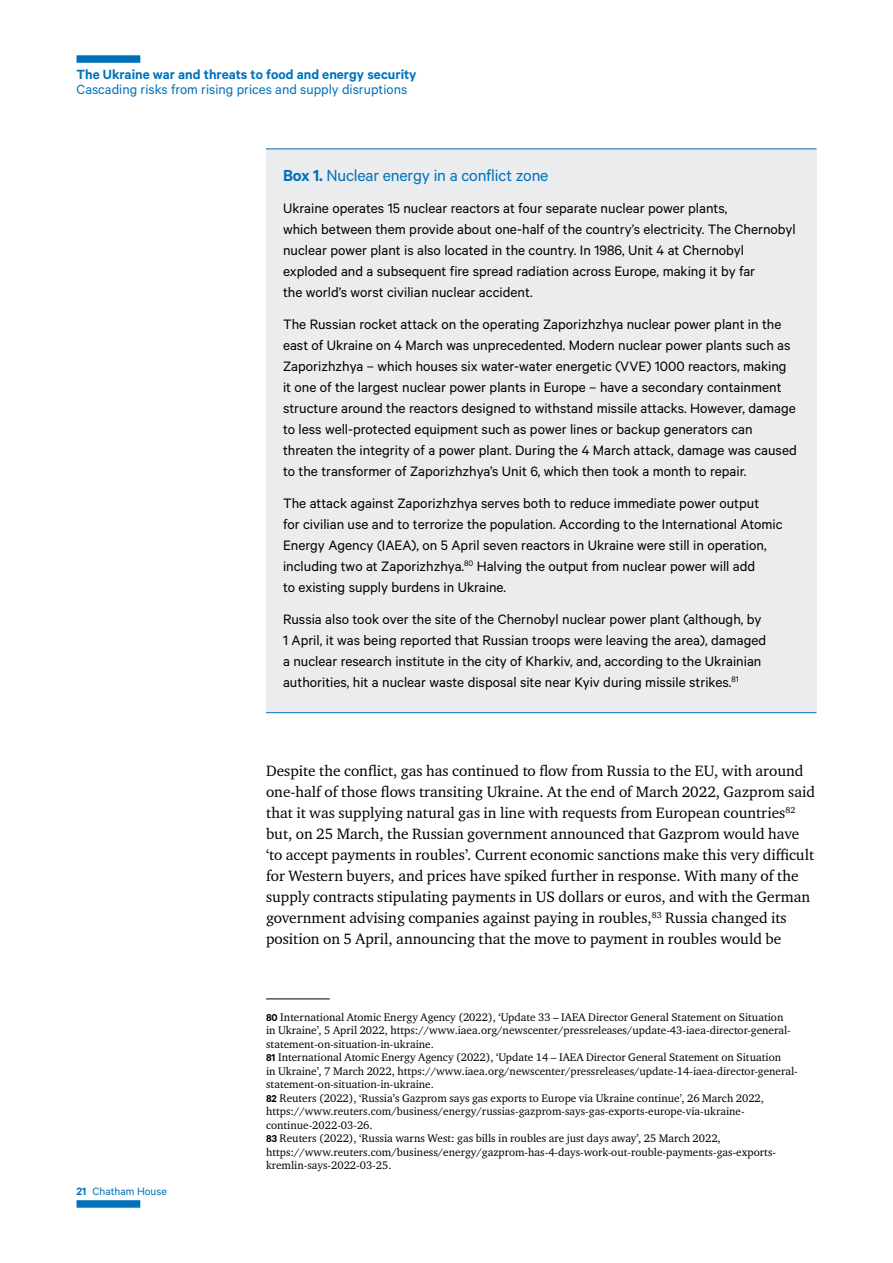
<style>
.page{position:relative;width:893px;height:1263px;background:#fff}
.page>*{position:absolute;margin:0;border:0;box-sizing:border-box;transform-origin:0 0}
.t1{font:18px "Calibre";letter-spacing:-.01em;color:#0072bc}
.t2{font:15.3px/21px "Calibre";color:#000}
.t3{font:15.3px/21px "Charter ITC Pro";color:#000}
.t4{font:15px "Calibre";color:#0072bc}
.t5{font:600 15px "Calibre";color:#0072bc}
.t6{font:12px "Calibre";color:#0072bc}
.t7{font:11.25px/13.5px "Charter ITC Pro";color:#000}
.s1{font-weight:600}
.s2{font-family:"Calibre";font-weight:600}
</style>
<div class="page">
<div style="left:77px;top:55px;width:63px;height:8px;background:#0072bc"></div>
<div style="left:77px;top:1200px;width:63px;height:8px;background:#0072bc"></div>
<div style="left:266px;top:148px;width:550px;height:52px;background:#eaecee"></div>
<hr style="left:266px;top:148px;width:550px;height:1px;background:#0072bc">
<div style="left:266px;top:189px;width:550px;height:127px;background:#eaecee"></div>
<div style="left:266px;top:305px;width:550px;height:190px;background:#eaecee"></div>
<div style="left:266px;top:484px;width:550px;height:127px;background:#eaecee"></div>
<div style="left:266px;top:599px;width:550px;height:114px;background:#eaecee"></div>
<hr style="left:266px;top:712px;width:550px;height:1px;background:#0072bc">
<hr style="left:266px;top:999px;width:64px;height:1px;background:#000">
<p class="t5" style="left:77px;top:65px;width:341px">The Ukraine war and threats to food and energy security</p>
<p class="t4" style="left:77px;top:81px;width:332px">Cascading risks from rising prices and supply disruptions</p>
<p class="t1" style="left:283px;top:165px;width:267px"><span class="s1">Box 1.</span> Nuclear energy in a conflict zone</p>
<p class="t2" style="left:283px;top:197px;width:514px">Ukraine operates 15 nuclear reactors at four separate nuclear power plants,<br>which between them provide about one-half of the country’s electricity. The Chernobyl nuclear power plant is also located in the country. In 1986, Unit 4 at Chernobyl exploded and a subsequent fire spread radiation across Europe, making it by far<br>the world’s worst civilian nuclear accident.</p>
<p class="t2" style="left:283px;top:313px;width:515px">The Russian rocket attack on the operating Zaporizhzhya nuclear power plant in the east of Ukraine on 4 March was unprecedented. Modern nuclear power plants such as Zaporizhzhya – which houses six water-water energetic (VVE) 1000 reactors, making it one of the largest nuclear power plants in Europe – have a secondary containment structure around the reactors designed to withstand missile attacks. However, damage to less well-protected equipment such as power lines or backup generators can threaten the integrity of a power plant. During the 4 March attack, damage was caused to the transformer of Zaporizhzhya’s Unit 6, which then took a month to repair.</p>
<p class="t2" style="left:283px;top:492px;width:501px">The attack against Zaporizhzhya serves both to reduce immediate power output<br>for civilian use and to terrorize the population. According to the International Atomic Energy Agency (IAEA), on 5 April seven reactors in Ukraine were still in operation, including two at Zaporizhzhya.<sup>80</sup> Halving the output from nuclear power will add<br>to existing supply burdens in Ukraine.</p>
<p class="t2" style="left:283px;top:608px;width:485px">Russia also took over the site of the Chernobyl nuclear power plant (although, by 1 April, it was being reported that Russian troops were leaving the area), damaged a nuclear research institute in the city of Kharkiv, and, according to the Ukrainian authorities, hit a nuclear waste disposal site near Kyiv during missile strikes.<sup>81</sup></p>
<p class="t3" style="left:266px;top:760px;width:551px">Despite the conflict, gas has continued to flow from Russia to the EU, with around one-half of those flows transiting Ukraine. At the end of March 2022, Gazprom said that it was supplying natural gas in line with requests from European countries<sup>82 </sup>but, on 25 March, the Russian government announced that Gazprom would have ‘to accept payments in roubles’. Current economic sanctions make this very difficult for Western buyers, and prices have spiked further in response. With many of the supply contracts stipulating payments in US dollars or euros, and with the German government advising companies against paying in roubles,<sup>83</sup> Russia changed its position on 5 April, announcing that the move to payment in roubles would be</p>
<p class="t6" style="left:77px;top:1184px;width:92px"><span class="s1">21</span> Chatham House</p>
<p class="t7" style="left:266px;top:1010px;width:533px"><span class="s2">80</span> International Atomic Energy Agency (2022), ‘Update 33 – IAEA Director General Statement on Situation<br>in Ukraine’, 5 April 2022, https://www.iaea.org/newscenter/pressreleases/update-43-iaea-director-general&shy;statement-on-situation-in-ukraine.<br><span class="s2">81</span> International Atomic Energy Agency (2022), ‘Update 14 – IAEA Director General Statement on Situation<br>in Ukraine’, 7 March 2022, https://www.iaea.org/newscenter/pressreleases/update-14-iaea-director-general&shy;statement-on-situation-in-ukraine.<br><span class="s2">82</span> Reuters (2022), ‘Russia’s Gazprom says gas exports to Europe via Ukraine continue’, 26 March 2022, https://www.reuters.com/business/energy/russias-gazprom-says-gas-exports-europe-via-ukraine&shy;continue-2022-03-26.<br><span class="s2">83</span> Reuters (2022), ‘Russia warns West: gas bills in roubles are just days away’, 25 March 2022, https://www.reuters.com/business/energy/gazprom-has-4-days-work-out-rouble-payments-gas-exports&shy;kremlin-says-2022-03-25.</p>
</div>
